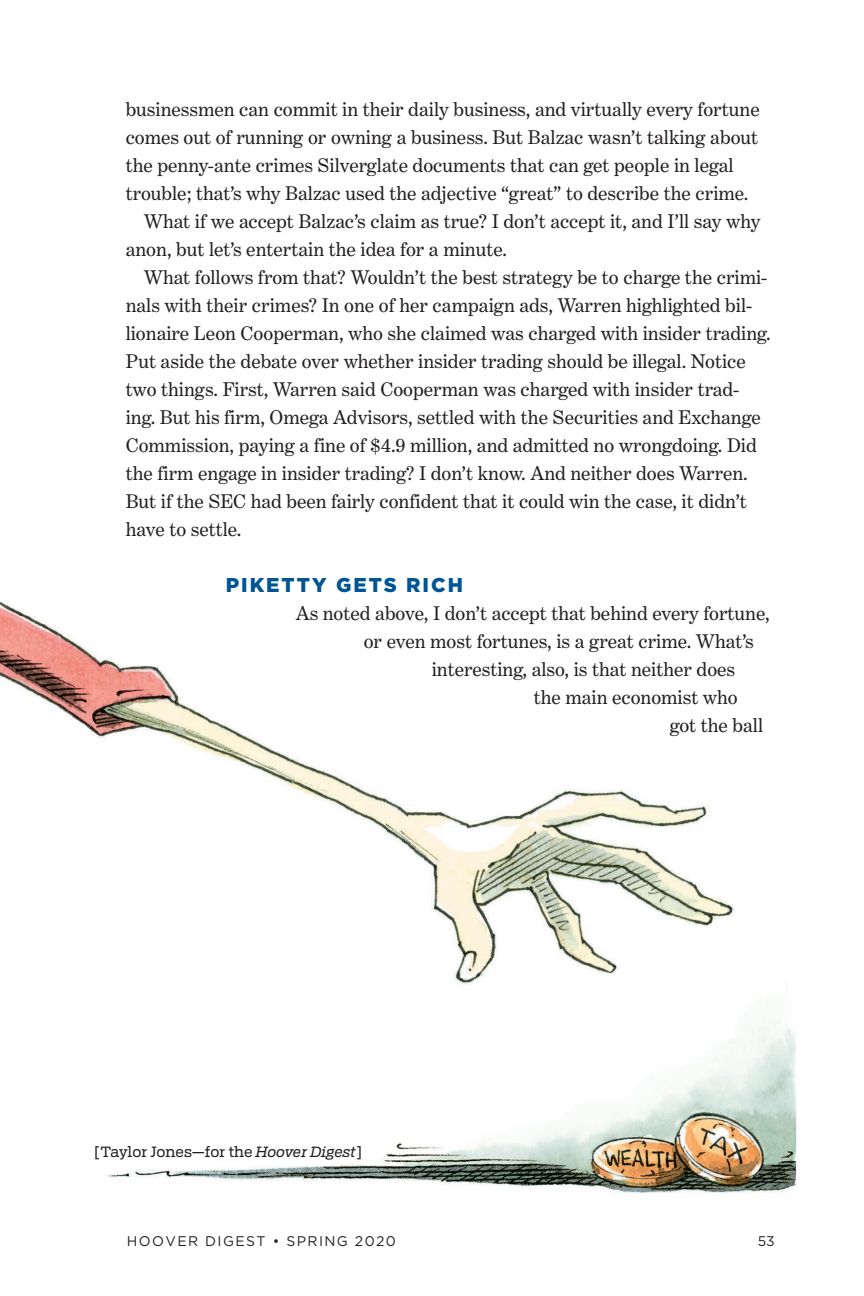
<style>
.page{position:relative;width:864px;height:1296px;background:#fff}
.page>*{position:absolute;margin:0;border:0;box-sizing:border-box;transform-origin:0 0}
.t1{font:20px "Benton Modern Text";color:#231f20}
.t2{font:900 20px "Gotham";letter-spacing:.1em;color:#005594}
.t3{font:14px "Receiver";color:#231f20}
.t4{font:14px "Gotham";letter-spacing:.1em;color:#231f20}
.s1{font-style:italic}
</style>
<div class="page">
<img style="left:0;top:601px;width:797px;height:592px">
<div style="left:82px;top:1133px;width:291px;height:38px;background:#fff"></div>
<p class="t1" style="left:126px;top:98px;width:636px">businessmen can commit in their daily business, and virtually every fortune</p>
<p class="t1" style="left:126px;top:126px;width:634px">comes out of running or owning a business. But Balzac wasn’t talking about</p>
<p class="t1" style="left:126px;top:154px;width:609px">the penny-ante crimes Silverglate documents that can get people in legal</p>
<p class="t1" style="left:126px;top:182px;width:624px">trouble; that’s why Balzac used the adjective “great” to describe the crime.</p>
<p class="t1" style="left:144px;top:210px;width:618px">What if we accept Balzac’s claim as true? I don’t accept it, and I’ll say why</p>
<p class="t1" style="left:126px;top:238px;width:383px">anon, but let’s entertain the idea for a minute.</p>
<p class="t1" style="left:144px;top:266px;width:625px">What follows from that? Wouldn’t the best strategy be to charge the crimi-</p>
<p class="t1" style="left:126px;top:294px;width:628px">nals with their crimes? In one of her campaign ads, Warren highlighted bil-</p>
<p class="t1" style="left:126px;top:322px;width:647px">lionaire Leon Cooperman, who she claimed was charged with insider trading.</p>
<p class="t1" style="left:126px;top:350px;width:622px">Put aside the debate over whether insider trading should be illegal. Notice</p>
<p class="t1" style="left:126px;top:378px;width:615px">two things. First, Warren said Cooperman was charged with insider trad-</p>
<p class="t1" style="left:126px;top:406px;width:637px">ing. But his firm, Omega Advisors, settled with the Securities and Exchange</p>
<p class="t1" style="left:126px;top:434px;width:633px">Commission, paying a fine of $4.9 million, and admitted no wrongdoing. Did</p>
<p class="t1" style="left:126px;top:462px;width:624px">the firm engage in insider trading? I don’t know. And neither does Warren.</p>
<p class="t1" style="left:126px;top:490px;width:623px">But if the SEC had been fairly confident that it could win the case, it didn’t</p>
<p class="t1" style="left:126px;top:518px;width:117px">have to settle.</p>
<p class="t2" style="left:226px;top:573px;width:239px">PIKETTY GETS RICH</p>
<p class="t1" style="left:296px;top:602px;width:475px">As noted above, I don’t accept that behind every fortune,</p>
<p class="t1" style="left:364px;top:630px;width:392px">or even most fortunes, is a great crime. What’s</p>
<p class="t1" style="left:432px;top:658px;width:305px">interesting, also, is that neither does</p>
<p class="t1" style="left:534px;top:686px;width:206px">the main economist who</p>
<p class="t1" style="left:670px;top:714px;width:95px">got the ball</p>
<p class="t3" style="left:94px;top:1144px;width:270px">[Taylor Jones—for the <span class="s1">Hoover Digest</span>]</p>
<p class="t4" style="left:127px;top:1234px;width:270px">HOOVER DIG EST • Spring 2020</p>
<p class="t4" style="left:758px;top:1234px;width:19px">53</p>
</div>
